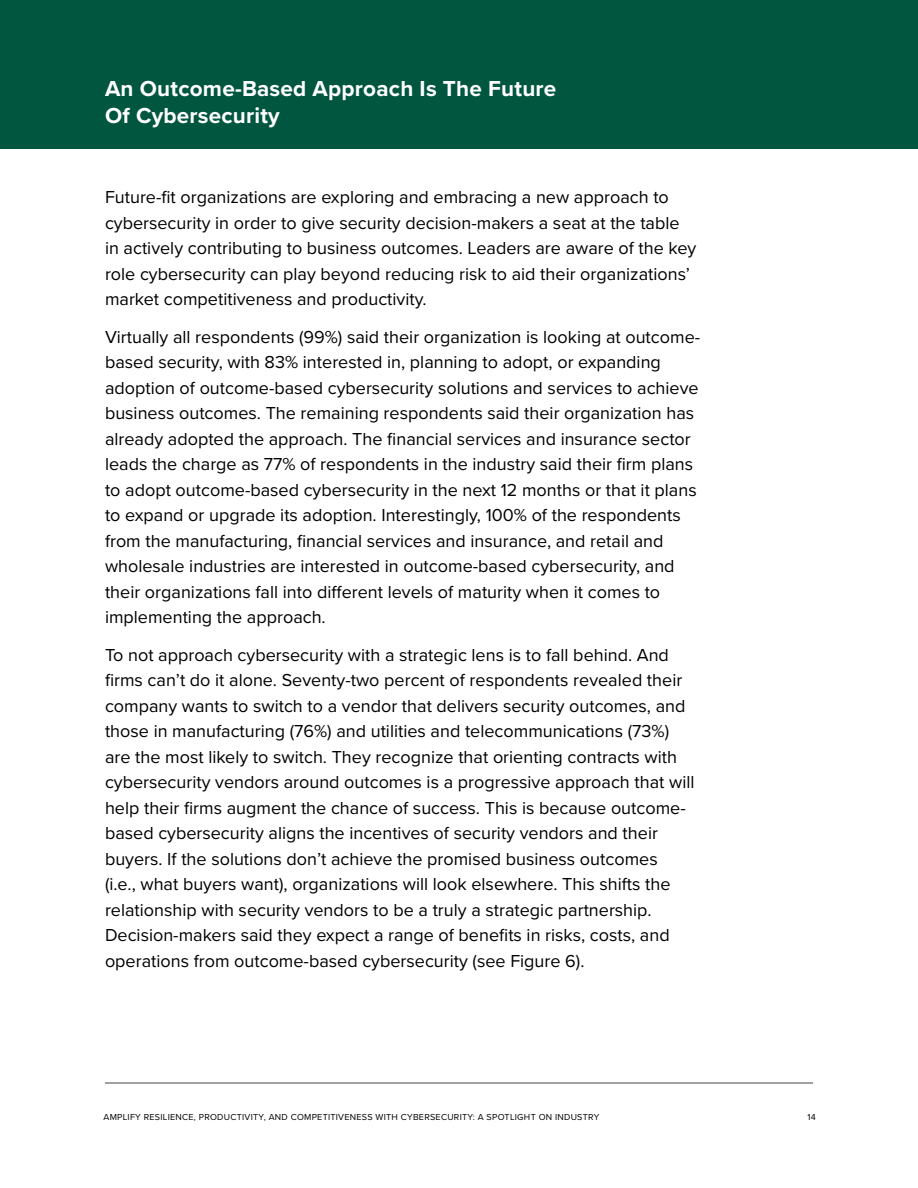
<style>
.page{position:relative;width:918px;height:1188px;background:#fff}
.page>*{position:absolute;margin:0;border:0;box-sizing:border-box;transform-origin:0 0}
.t1{font:700 22.5px/27px "Proxima Nova";letter-spacing:.01em;color:#fff}
.t2{font:18px/25.5px "Proxima Nova";color:#000}
.t3{font:9px "Proxima Nova";letter-spacing:.03em;color:#000}
</style>
<div class="page">
<div style="left:0;top:0;width:918px;height:148px;background:#00563f"></div>
<hr style="left:105px;top:1082px;width:708px;height:2px;background:#828282">
<p class="t1" style="left:105px;top:74px;width:453px">An Outcome-Based Approach Is The Future<br>Of Cybersecurity</p>
<p class="t2" style="left:105px;top:184px;width:593px">Future-fit organizations are exploring and embracing a new approach to cybersecurity in order to give security decision-makers a seat at the table in actively contributing to business outcomes. Leaders are aware of the key role cybersecurity can play beyond reducing risk to aid their organizations’ market competitiveness and productivity.</p>
<p class="t2" style="left:105px;top:323px;width:597px">Virtually all respondents (99%) said their organization is looking at outcome&shy;based security, with 83% interested in, planning to adopt, or expanding adoption of outcome-based cybersecurity solutions and services to achieve business outcomes. The remaining respondents said their organization has already adopted the approach. The financial services and insurance sector leads the charge as 77% of respondents in the industry said their firm plans to adopt outcome-based cybersecurity in the next 12 months or that it plans to expand or upgrade its adoption. Interestingly, 100% of the respondents from the manufacturing, financial services and insurance, and retail and wholesale industries are interested in outcome-based cybersecurity, and their organizations fall into different levels of maturity when it comes to implementing the approach.</p>
<p class="t2" style="left:105px;top:641px;width:591px">To not approach cybersecurity with a strategic lens is to fall behind. And firms can’t do it alone. Seventy-two percent of respondents revealed their company wants to switch to a vendor that delivers security outcomes, and those in manufacturing (76%) and utilities and telecommunications (73%) are the most likely to switch. They recognize that orienting contracts with cybersecurity vendors around outcomes is a progressive approach that will help their firms augment the chance of success. This is because outcome&shy;based cybersecurity aligns the incentives of security vendors and their buyers. If the solutions don’t achieve the promised business outcomes<br>(i.e., what buyers want), organizations will look elsewhere. This shifts the relationship with security vendors to be a truly a strategic partnership.<br>Decision-makers said they expect a range of benefits in risks, costs, and operations from outcome-based cybersecurity (see Figure 6).</p>
<p class="t3" style="left:104px;top:1110px;width:497px">AMPLIFY RESILIENCE, PRODUCTIVITY, AND COMPETITIVENESS WITH CYBERSECURITY: A SPOTLIGHT ON INDUSTRY</p>
<p class="t3" style="left:808px;top:1110px;width:10px">14</p>
</div>
